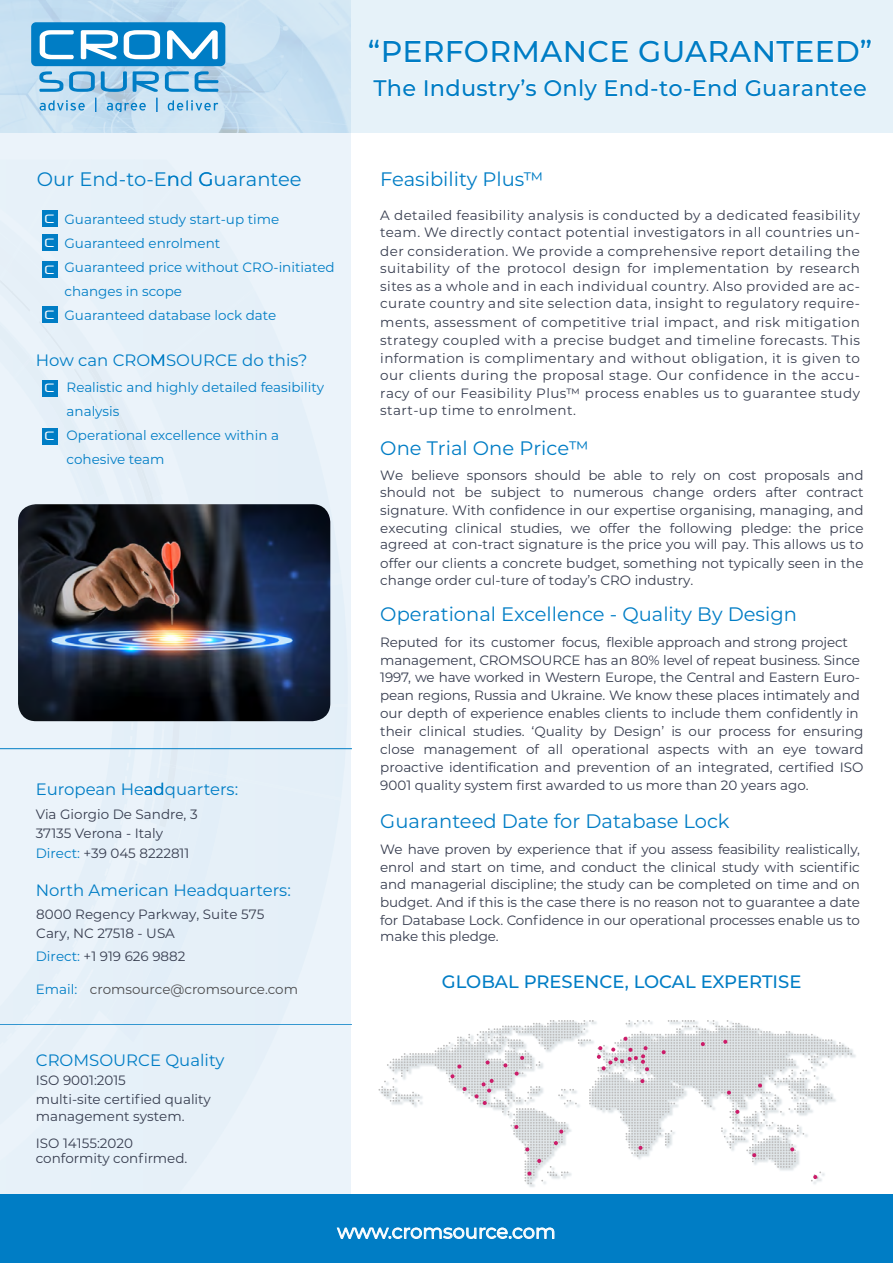
<style>
.page{position:relative;width:893px;height:1263px;background:#fff}
.page>*{position:absolute;margin:0;border:0;box-sizing:border-box;transform-origin:0 0}
.t1{font:500 30px "Montserrat";letter-spacing:.01em;color:#007dc5}
.t2{font:500 22.5px "Montserrat";letter-spacing:.01em;color:#007dc5}
.t3{font:19.5px "Montserrat";color:#007dc5}
.t4{font:19.5px "Montserrat";color:#fff}
.t5{font:500 18px "Montserrat";color:#007dc5}
.t6{font:16.5px "Montserrat";color:#007dc5}
.t7{font:13.5px/17.4px "Montserrat";color:#373d4f}
.t8{font:13.5px/24px "Montserrat";color:#007dc5}
.t9{font:13.5px/17.1px "Montserrat";letter-spacing:.03em;color:#373d4f}
.t10{font:13.5px "Montserrat";color:#4d4d4f}
.t11{font:12px/24px "Neuropol X Rg";color:#fff}
.s1{color:#007dc5}
</style>
<div class="page">
<div style="left:0;top:0;width:350px;height:1195px;background:#e6f1f9"></div>
<img style="left:18px;top:504px;width:312px;height:217px">
<svg style="left:0;top:0;width:893px;height:133px;background:#daeaf5"></svg>
<div style="left:31px;top:22px;width:194px;height:44px;background:#007dc5;border-radius:5px"></div>
<svg style="left:40px;top:30px;width:34px;height:29px"></svg>
<svg style="left:81px;top:30px;width:37px;height:29px"></svg>
<svg style="left:124px;top:30px;width:36px;height:29px"></svg>
<svg style="left:167px;top:30px;width:51px;height:29px"></svg>
<svg style="left:39px;top:71px;width:24px;height:21px"></svg>
<svg style="left:69px;top:71px;width:26px;height:21px"></svg>
<svg style="left:101px;top:71px;width:26px;height:21px"></svg>
<svg style="left:133px;top:71px;width:26px;height:21px"></svg>
<svg style="left:165px;top:71px;width:24px;height:21px"></svg>
<svg style="left:195px;top:71px;width:23px;height:21px"></svg>
<svg style="left:95px;top:98px;width:1px;height:14px"></svg>
<svg style="left:157px;top:98px;width:1px;height:14px"></svg>
<svg style="left:40px;top:100px;width:45px;height:11px"></svg>
<svg style="left:107px;top:103px;width:39px;height:9px"></svg>
<svg style="left:168px;top:100px;width:50px;height:11px"></svg>
<div style="left:43px;top:211px;width:15px;height:16px;background:#007dc5"></div>
<div style="left:43px;top:235px;width:15px;height:16px;background:#007dc5"></div>
<div style="left:43px;top:262px;width:15px;height:16px;background:#007dc5"></div>
<div style="left:43px;top:307px;width:15px;height:16px;background:#007dc5"></div>
<div style="left:43px;top:380px;width:15px;height:17px;background:#007dc5"></div>
<div style="left:43px;top:428px;width:15px;height:17px;background:#007dc5"></div>
<hr style="left:0;top:748px;width:352px;height:1px;background:#007dc5">
<hr style="left:0;top:1024px;width:352px;height:1px;background:#007dc5">
<div style="left:0;top:1195px;width:893px;height:68px;background:#007dc5"></div>
<svg style="left:336px;top:1227px;width:219px;height:12px"></svg>
<svg style="left:368px;top:39px;width:261px;height:24px"></svg>
<svg style="left:639px;top:39px;width:233px;height:24px"></svg>
<svg style="left:373px;top:78px;width:43px;height:19px"></svg>
<svg style="left:425px;top:78px;width:112px;height:23px"></svg>
<svg style="left:544px;top:79px;width:54px;height:22px"></svg>
<svg style="left:605px;top:78px;width:132px;height:19px"></svg>
<svg style="left:745px;top:79px;width:122px;height:18px"></svg>
<svg style="left:378px;top:1020px;width:474px;height:164px"></svg>
<h3 class="t3" style="left:37px;top:166px;width:266px">Our End-to-E d uarantee</h3>
<h3 class="t3" style="left:199px;top:166px;width:17px">G</h3>
<h3 class="t3" style="left:167px;top:166px;width:15px">n</h3>
<p class="t8" style="left:65px;top:206px;width:216px">Guaranteed study start-up time<br>Guaranteed en olment</p>
<p class="t11" style="left:44px;top:205px;width:12px">C<br>C</p>
<p class="t11" style="left:44px;top:256px;width:12px">C</p>
<p class="t11" style="left:44px;top:301px;width:12px">C</p>
<p class="t8" style="left:65px;top:230px;width:272px;text-indent:101px">r<br>Guaranteed p ice without CRO-initiated</p>
<p class="t8" style="left:65px;top:254px;width:119px;text-indent:93px">r changes in s o e</p>
<p class="t8" style="left:149px;top:278px;width:27px">c p</p>
<p class="t8" style="left:65px;top:302px;width:213px">G aranteed d tabase lock date</p>
<p class="t8" style="left:158px;top:302px;width:9px">a</p>
<p class="t8" style="left:75px;top:302px;width:11px">u</p>
<p class="t6" style="left:36px;top:349px;width:273px">How can CROMSOURCE do this?</p>
<p class="t11" style="left:44px;top:375px;width:12px">C</p>
<p class="t11" style="left:44px;top:423px;width:12px">C</p>
<p class="t8" style="left:67px;top:374px;width:259px">Realistic and high y de ailed feasibility</p>
<p class="t8" style="left:187px;top:374px;width:5px">l</p>
<p class="t8" style="left:67px;top:398px;width:214px">na alysis<br>Operational xe c ence within a</p>
<p class="t8" style="left:219px;top:374px;width:7px">t</p>
<p class="t8" style="left:173px;top:422px;width:17px">ell</p>
<p class="t8" style="left:67px;top:446px;width:99px">cohesive team</p>
<p class="t6" style="left:36px;top:777px;width:204px">European Headquarters:</p>
<p class="t7" style="left:36px;top:805px;width:163px">Via Gio gio De Sandre, 3</p>
<p class="t7" style="left:36px;top:803px;width:129px;line-height:19.5px;text-indent:47px">r<br>37135 Verona - I aly</p>
<p class="t7" style="left:139px;top:824px;width:7px">t</p>
<p class="t8" style="left:36px;top:840px;width:37px">Di c</p>
<p class="t7" style="left:51px;top:844px;width:140px"><span class="s1">re t:</span> 39 045 8222811</p>
<p class="t7" style="left:84px;top:844px;width:9px">+</p>
<p class="t6" style="left:36px;top:879px;width:257px">North American Headquarters:</p>
<p class="t7" style="left:36px;top:905px;width:230px">8000 Regency Parkw ya , Su te 575</p>
<p class="t7" style="left:220px;top:905px;width:5px">i</p>
<p class="t7" style="left:36px;top:921px;width:151px;line-height:23.1px">Cary, NC 27518 - USA<br><span class="s1">Direct:</span> 1+ 919 62 9882</p>
<p class="t7" style="left:141px;top:947px;width:10px">6</p>
<p class="t8" style="left:36px;top:977px;width:43px">E ail:</p>
<p class="t8" style="left:45px;top:977px;width:16px">m</p>
<p class="t10" style="left:90px;top:980px;width:210px">cromsource@cromsource.com</p>
<p class="t6" style="left:36px;top:1049px;width:190px">CROMSOURCE Quality</p>
<p class="t7" style="left:36px;top:1071px;width:177px;line-height:18px">ISO 9001:2015<br>multi-site certified quality management system.</p>
<p class="t7" style="left:36px;top:1135px;width:153px;line-height:15.1px">ISO 14155:2020 conformity confirmed.</p>
<h1 class="t1" style="left:368px;top:30px;width:506px">“PERFORMANCE GUARANTEED”</h1>
<h2 class="t2" style="left:373px;top:72px;width:495px">The Industry’s Only End-to-End Guarantee</h2>
<h3 class="t3" style="left:380px;top:166px;width:165px">Feasibility Plus™</h3>
<p class="t9" style="left:380px;top:206px;width:481px">A detailed feasibility analysis is conducted by a dedicated feasibility team. We directly contact potential investigators in all countries un-</p>
<p class="t7" style="left:380px;top:242px;width:481px;text-align:justify">der consideration. We provide a comprehensive report detailing the suitability of the protocol design for implementation by research sites as a whole and in each individual country. Also provided are ac&shy;curate country and site selection data, insight to regulatory require&shy;ments, assessment of competitive trial impact, and risk mitigation strategy coupled with a precise budget and timeline forecasts. This information is complimentary and without obligation, it is given to our clients during the proposal stage. Our confidence in the accu-</p>
<p class="t9" style="left:380px;top:384px;width:481px">racy of our Feasibility Plus™ process enables us to guarantee study start-up time to enrolment.</p>
<h3 class="t3" style="left:380px;top:435px;width:210px">One Trial One Price™</h3>
<p class="t7" style="left:380px;top:466px;width:485px;text-align:justify">We believe sponsors should be able to rely on cost proposals and should not be subject to numerous change orders after contract signature. With confidence in our expertise organising, managing, and executing clinical studies, we offer the following pledge: the price agreed at con-tract signature is the price you will pay. This allows us to</p>
<p class="t7" style="left:380px;top:554px;width:485px;line-height:16.8px">offer our clients a concrete budget, something not typically seen in the change order cul-ture of today’s CRO industry.</p>
<h3 class="t3" style="left:380px;top:601px;width:418px">Operational Excellence - Quality By Design</h3>
<p class="t7" style="left:380px;top:632px;width:485px;line-height:17.9px">Reputed for its customer focus, flexible approach and strong project management, CROMSOURCE has an 80% level of repeat business. Since 1997, we have worked in Western Europe, the Central and Eastern Euro&shy;pean regions, Russia and Ukraine. We know these places intimately and our depth of experience enables clients to include them confidently in their clinical studies. ‘Quality by Design’ is our process for ensuring close management of all operational aspects with an eye toward proactive identification and prevention of an integrated, certified ISO 9001 quality system first awarded to us more than 20 years ago.</p>
<h3 class="t3" style="left:380px;top:808px;width:351px">Guaranteed Date for Database Lock</h3>
<p class="t7" style="left:380px;top:840px;width:481px;text-align:justify">We have proven by experience that if you assess feasibility realistically, enrol and start on time, and conduct the clinical study with scientific and managerial discipline; the study can be completed on time and on budget. And if this is the case there is no reason not to guarantee a date for Database Lock. Confidence in our operational processes enable us to make this pledge.</p>
<h3 class="t5" style="left:442px;top:969px;width:361px">GLOBAL PRESENCE, LOCAL EXPERTISE</h3>
<h3 class="t4" style="left:337px;top:1218px;width:220px">www.cromsource.com</h3>
</div>
